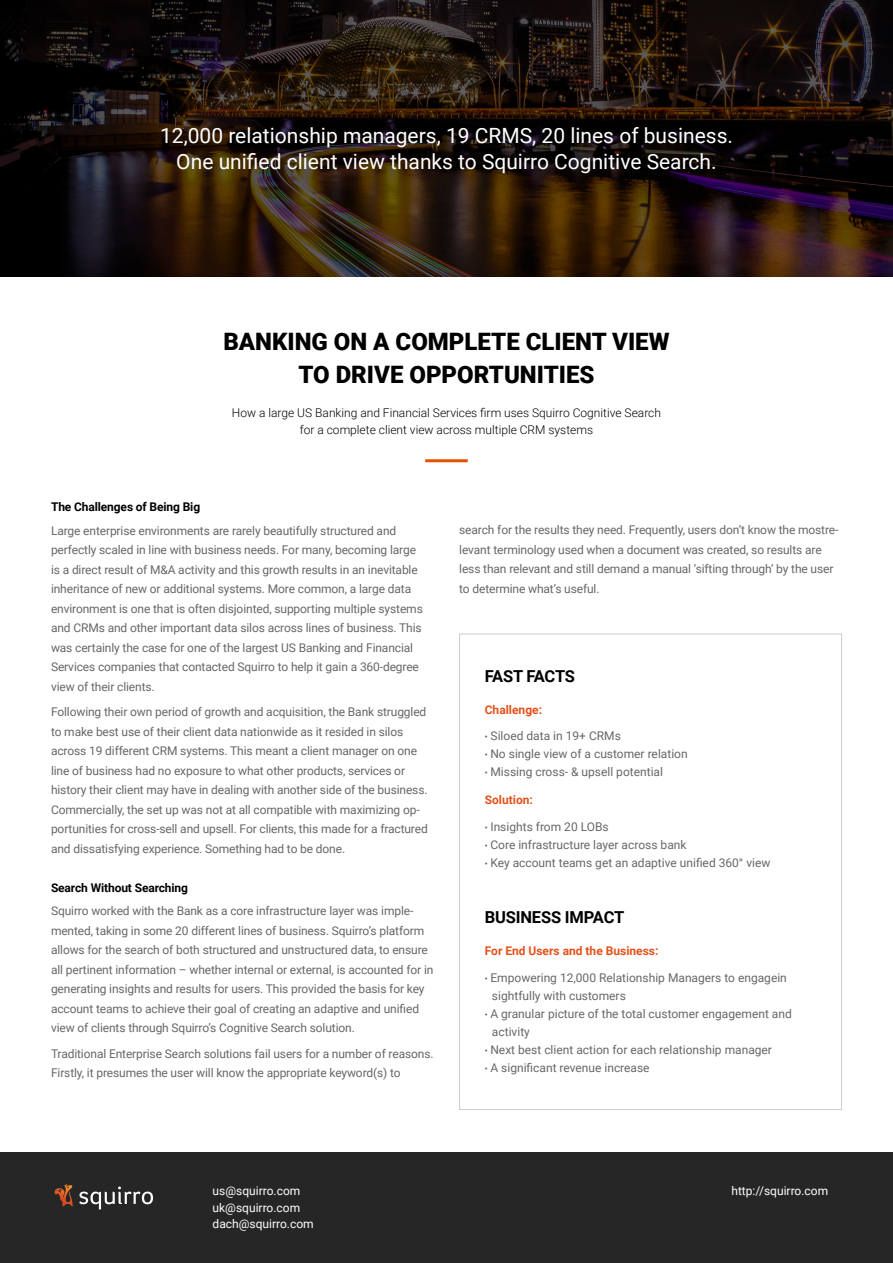
<style>
.page{position:relative;width:893px;height:1263px;background:#fff}
.page>*{position:absolute;margin:0;border:0;box-sizing:border-box;transform-origin:0 0}
.t1{font:900 24px/33px "Roboto";color:#000;text-align:center}
.t2{font:21px/25.2px "Roboto";color:#fff;text-align:center}
.t3{font:700 16.5px "Roboto";letter-spacing:-.01em;color:#020203}
.t4{font:12px/19.5px "Roboto";letter-spacing:-.01em;color:#666766}
.t5{font:300 12px/16.5px "Roboto";color:#000;text-align:center}
.t6{font:12px/16.5px "Roboto";color:#fff}
.t7{font:700 12px "Roboto";letter-spacing:-.01em;color:#020203}
.t8{font:700 12px "Roboto";color:#e3521b}
.s1{font-family:"Montserrat";font-weight:700}
</style>
<div class="page">
<div style="left:459px;top:634px;width:383px;height:476px;background:#fff;border:1px solid #ccc"></div>
<img style="left:0;top:0;width:893px;height:276px">
<hr style="left:425px;top:459px;width:43px;height:3px;background:#e55100">
<div style="left:0;top:1152px;width:893px;height:111px;background:#262626"></div>
<svg style="left:79px;top:1186px;width:74px;height:23px"></svg>
<svg style="left:54px;top:1184px;width:19px;height:22px"></svg>
<h2 class="t2" style="left:160px;top:122px;width:574px">12,000 relationship managers, 19 CRMS, 20 lines of business.<br>One unified client view thanks to Squirro Cognitive Search.</h2>
<h1 class="t1" style="left:223px;top:324px;width:448px">BANKING ON A COMPLETE CLIENT VIEW<br>TO DRIVE OPPORTUNITIES</h1>
<p class="t5" style="left:232px;top:404px;width:431px">How a large US Banking and Financial Services firm uses Squirro Cognitive Search for a complete client view across multiple CRM systems</p>
<p class="t7" style="left:51px;top:498px;width:151px">The Challenges of Being Big</p>
<p class="t4" style="left:51px;top:520px;width:373px">Large enterprise environments are rarely beautifully structured and perfectly scaled in line with business needs. For many, becoming large is a direct result of M&amp;A activity and this growth results in an inevitable inheritance of new or additional systems. More common, a large data environment is one that is often disjointed, supporting multiple systems and CRMs and other important data silos across lines of business. This was certainly the case for one of the largest US Banking and Financial Services companies that contacted Squirro to help it gain a 360-degree view of their clients.</p>
<p class="t4" style="left:51px;top:702px;width:378px">Following their own period of growth and acquisition, the Bank struggled to make best use of their client data nationwide as it resided in silos across 19 different CRM systems. This meant a client manager on one line of business had no exposure to what other products, services or history their client may have in dealing with another side of the business.<br>Commercially, the set up was not at all compatible with maximizing op&shy;portunities for cross-sell and upsell. For clients, this made for a fractured and dissatisfying experience. Something had to be done.</p>
<p class="t7" style="left:51px;top:879px;width:139px">Search Without Searching</p>
<p class="t4" style="left:51px;top:901px;width:384px">Squirro worked with the Bank as a core infrastructure layer was imple&shy;mented, taking in some 20 different lines of business. Squirro’s platform allows for the search of both structured and unstructured data, to ensure all pertinent information – whether internal or external, is accounted for in generating insights and results for users. This provided the basis for key account teams to achieve their goal of creating an adaptive and unified view of clients through Squirro’s Cognitive Search solution.</p>
<p class="t4" style="left:51px;top:1043px;width:384px">Traditional Enterprise Search solutions fail users for a number of reasons.<br>Firstly, it presumes the user will know the appropriate keyword(s) to</p>
<p class="t4" style="left:459px;top:520px;width:381px">search for the results they need. Frequently, users don’t know the mostre&shy;levant terminology used when a document was created, so results are less than relevant and still demand a manual ‘sifting through’ by the user to determine what’s useful.</p>
<h3 class="t3" style="left:485px;top:664px;width:92px">FAST FACTS</h3>
<p class="t8" style="left:485px;top:701px;width:59px">Challenge:</p>
<p class="t4" style="left:485px;top:727px;width:204px;line-height:18px"><span class="s1">·</span> Siloed data in 19+ CRMs<br><span class="s1">·</span> No single view of a customer relation <span class="s1">·</span> Missing cross- &amp; upsell potential</p>
<p class="t8" style="left:485px;top:792px;width:50px">Solution:</p>
<p class="t4" style="left:485px;top:817px;width:287px;line-height:18px"><span class="s1">·</span> Insights from 20 LOBs<br><span class="s1">·</span> Core infrastructure layer across bank<br><span class="s1">·</span> Key account teams get an adaptive unified 360° view</p>
<h3 class="t3" style="left:485px;top:905px;width:141px">BUSINESS IMPACT</h3>
<p class="t8" style="left:485px;top:942px;width:175px">For End Users and the Business:</p>
<p class="t4" style="left:485px;top:967px;width:304px"><span class="s1">·</span> Empowering 12,000 Relationship Managers to engagein</p>
<p class="t4" style="left:492px;top:985px;width:135px">sightfully with customers</p>
<p class="t4" style="left:485px;top:1003px;width:309px"><span class="s1">·</span> A granular picture of the total customer engagement and</p>
<p class="t4" style="left:492px;top:1021px;width:39px">activity</p>
<p class="t4" style="left:485px;top:1039px;width:289px"><span class="s1">·</span> Next best client action for each relationship manager</p>
<p class="t4" style="left:485px;top:1057px;width:166px"><span class="s1">·</span> A significant revenue increase</p>
<p class="t6" style="left:213px;top:1182px;width:103px">us@squirro.com uk@squirro.com dach@squirro.com</p>
<p class="t6" style="left:731px;top:1182px;width:98px">http://squirro.com</p>
</div>
